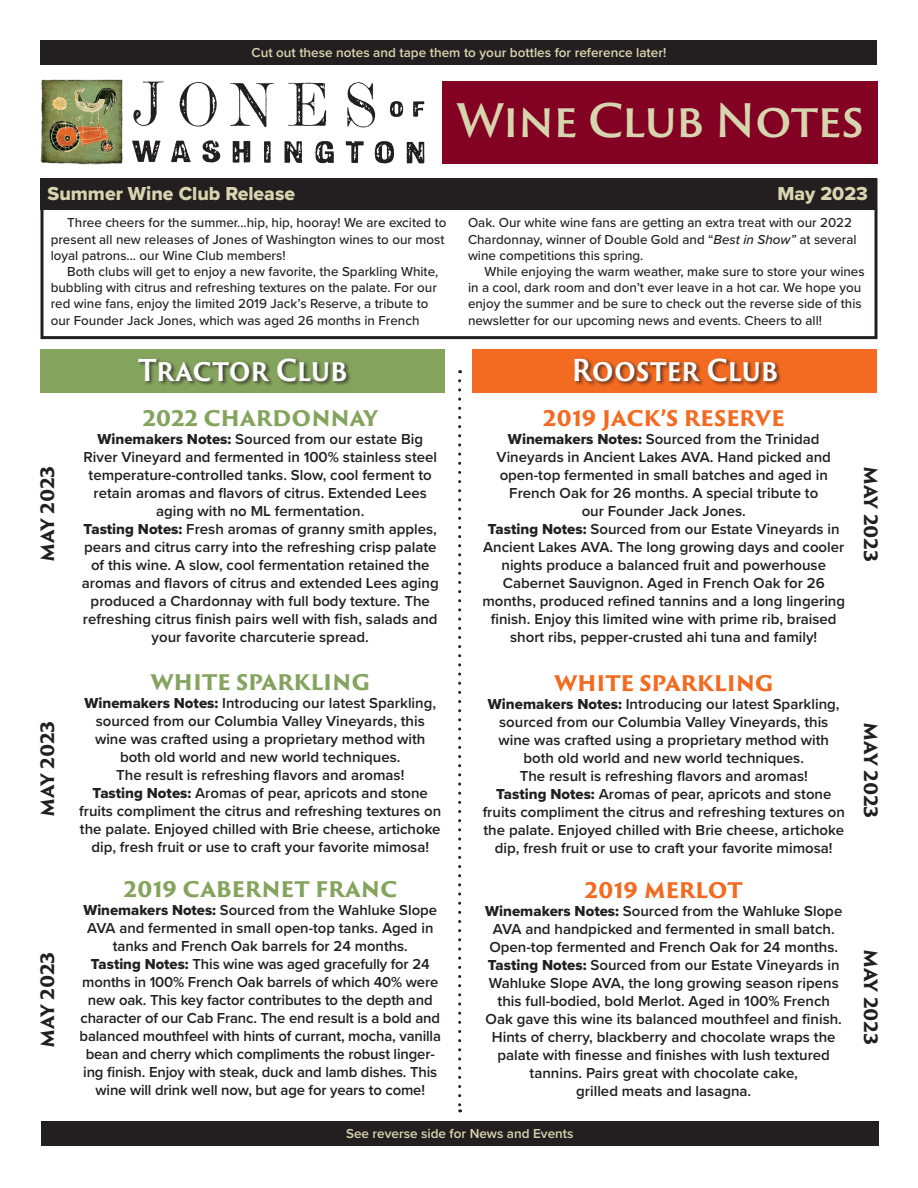
<style>
.page{position:relative;width:918px;height:1188px;background:#fff}
.page>*{position:absolute;margin:0;border:0;box-sizing:border-box;transform-origin:0 0}
.t1{font:600 45px "Trajan Sans Pro";letter-spacing:-.03em;color:#d7d5af}
.t2{font:700 29.4px "Trajan Sans Pro";letter-spacing:-.01em;color:#fff;scale:.9 1}
.t3{font:900 21px "Trajan Sans Pro";letter-spacing:-.005em;color:#84a45e}
.t4{font:900 21px "Trajan Sans Pro";letter-spacing:-.005em;color:#f36a21}
.t5{font:19.5px "Proxima Nova Extrabld";color:#d7d5af}
.t6{font:900 18px "Trajan Sans Pro";color:#231f20}
.t7{font:600 15px/18px "Proxima Nova";color:#231f20;text-align:center}
.t8{font:500 13.5px/16.2px "Proxima Nova";color:#231f20}
.t9{font:600 13.5px "Proxima Nova";color:#d7d5af}
.s1{font-style:italic}
.s2{font-family:"Proxima Nova Extrabld";font-weight:400}
</style>
<div class="page">
<img style="left:40px;top:79px;width:83px;height:86px">
<img style="left:132px;top:81px;width:293px;height:83px">
<div style="left:40px;top:40px;width:838px;height:25px;background:#231f20"></div>
<div style="left:442px;top:81px;width:436px;height:82px;background:#830122"></div>
<div style="left:40px;top:178px;width:838px;height:31px;background:#231f20"></div>
<div style="left:40px;top:178px;width:838px;height:161px;border:3px solid #231f20"></div>
<svg style="left:458px;top:381px;width:3px;height:731px"></svg>
<div style="left:40px;top:350px;width:406px;height:43px;background:#84a45e"></div>
<div style="left:472px;top:350px;width:406px;height:43px;background:#f36a21"></div>
<div style="left:137px;top:357px;width:215px;height:29px;background:#231f20;opacity:.75"></div>
<div style="left:574px;top:357px;width:208px;height:29px;background:#231f20;opacity:.75"></div>
<div style="left:41px;top:1122px;width:837px;height:24px;background:#231f20"></div>
<p class="t9" style="left:252px;top:43px;width:416px">Cut out these notes and tape them to your bottles for reference later!</p>
<p class="t1" style="left:456px;top:87px;width:409px">Wine Club Notes</p>
<p class="t5" style="left:48px;top:179px;width:249px">Summer Wine Club Release</p>
<p class="t5" style="left:777px;top:179px;width:92px">May 2023</p>
<p class="t8" style="left:51px;top:214px;width:397px;text-indent:17px">Three cheers for the summer...hip, hip, hooray! We are excited to present all new releases of Jones of Washington wines to our most loyal patrons... our Wine Club members!</p>
<p class="t8" style="left:51px;top:263px;width:389px;text-indent:17px">Both clubs will get to enjoy a new favorite, the Sparkling White, bubbling with citrus and refreshing textures on the palate. For our red wine fans, enjoy the limited 2019 Jack’s Reserve, a tribute to our Founder Jack Jones, which was aged 26 months in French</p>
<p class="t8" style="left:468px;top:214px;width:390px">Oak. Our white wine fans are getting an extra treat with our 2022<br>Chardonnay, winner of Double Gold and “<span class="s1">Best in Show”</span> at several wine competitions this spring.</p>
<p class="t8" style="left:468px;top:263px;width:398px;text-indent:17px">While enjoying the warm weather, make sure to store your wines in a cool, dark room and don’t ever leave in a hot car. We hope you enjoy the summer and be sure to check out the reverse side of this newsletter for our upcoming news and events. Cheers to all!</p>
<p class="t6" style="left:33px;top:562px;width:98px;rotate:-90deg">MAY 2023</p>
<p class="t2" style="left:138px;top:348px;width:234px">Tractor Club</p>
<p class="t2" style="left:572px;top:348px;width:231px">Rooster Club</p>
<p class="t3" style="left:142px;top:402px;width:237px">2022 CHARDONNAY</p>
<p class="t7" style="left:83px;top:429px;width:355px"><span class="s2">Winemakers Notes:</span> Sourced from our estate Big River Vineyard and fermented in 100% stainless steel temperature-controlled tanks. Slow, cool ferment to retain aromas and flavors of citrus. Extended Lees aging with no ML fermentation.</p>
<p class="t7" style="left:82px;top:519px;width:358px"><span class="s2">Tasting Notes:</span> Fresh aromas of granny smith apples, pears and citrus carry into the refreshing crisp palate of this wine. A slow, cool fermentation retained the aromas and flavors of citrus and extended Lees aging produced a Chardonnay with full body texture. The refreshing citrus finish pairs well with fish, salads and your favorite charcuterie spread.</p>
<p class="t4" style="left:543px;top:402px;width:243px">2019 JACK’S RESERVE</p>
<p class="t7" style="left:497px;top:429px;width:336px"><span class="s2">Winemakers Notes:</span> Sourced from the Trinidad Vineyards in Ancient Lakes AVA. Hand picked and open-top fermented in small batches and aged in French Oak for 26 months. A special tribute to our Founder Jack Jones.</p>
<p class="t7" style="left:482px;top:519px;width:364px"><span class="s2">Tasting Notes:</span> Sourced from our Estate Vineyards in Ancient Lakes AVA. The long growing days and cooler nights produce a balanced fruit and powerhouse Cabernet Sauvignon. Aged in French Oak for 26 months, produced refined tannins and a long lingering finish. Enjoy this limited wine with prime rib, braised short ribs, pepper-crusted ahi tuna and family!</p>
<p class="t6" style="left:885px;top:466px;width:98px;rotate:90deg">MAY 2023</p>
<p class="t3" style="left:151px;top:666px;width:221px">WHITE SPARKLING</p>
<p class="t7" style="left:84px;top:693px;width:353px"><span class="s2">Winemakers Notes:</span> Introducing our latest Sparkling, sourced from our Columbia Valley Vineyards, this wine was crafted using a proprietary method with both old world and new world techniques.<br>The result is refreshing flavors and aromas!</p>
<p class="t7" style="left:79px;top:783px;width:364px"><span class="s2">Tasting Notes:</span> Aromas of pear, apricots and stone fruits compliment the citrus and refreshing textures on the palate. Enjoyed chilled with Brie cheese, artichoke dip, fresh fruit or use to craft your favorite mimosa!</p>
<p class="t4" style="left:554px;top:667px;width:221px">WHITE SPARKLING</p>
<p class="t7" style="left:488px;top:695px;width:353px"><span class="s2">Winemakers Notes:</span> Introducing our latest Sparkling, sourced from our Columbia Valley Vineyards, this wine was crafted using a proprietary method with both old world and new world techniques.<br>The result is refreshing flavors and aromas!</p>
<p class="t7" style="left:483px;top:785px;width:364px"><span class="s2">Tasting Notes:</span> Aromas of pear, apricots and stone fruits compliment the citrus and refreshing textures on the palate. Enjoyed chilled with Brie cheese, artichoke dip, fresh fruit or use to craft your favorite mimosa!</p>
<p class="t6" style="left:33px;top:817px;width:98px;rotate:-90deg">MAY 2023</p>
<p class="t6" style="left:885px;top:722px;width:98px;rotate:90deg">MAY 2023</p>
<p class="t6" style="left:33px;top:1048px;width:98px;rotate:-90deg">MAY 2023</p>
<p class="t3" style="left:124px;top:873px;width:275px">2019 CABERNET FRANC</p>
<p class="t7" style="left:83px;top:900px;width:355px"><span class="s2">Winemakers Notes:</span> Sourced from the Wahluke Slope<br>AVA and fermented in small open-top tanks. Aged in tanks and French Oak barrels for 24 months.</p>
<p class="t7" style="left:80px;top:954px;width:363px"><span class="s2">Tasting Notes:</span> This wine was aged gracefully for 24 months in 100% French Oak barrels of which 40% were new oak. This key factor contributes to the depth and character of our Cab Franc. The end result is a bold and balanced mouthfeel with hints of currant, mocha, vanilla bean and cherry which compliments the robust linger&shy;ing finish. Enjoy with steak, duck and lamb dishes. This wine will drink well now, but age for years to come!</p>
<p class="t4" style="left:585px;top:874px;width:160px">2019 MERLOT</p>
<p class="t7" style="left:485px;top:902px;width:359px;text-align:left"><span class="s2">Winemakers Notes:</span> Sourced from the Wahluke Slope<br>AVA and handpicked and fermented in small batch.<br>Open-top fermented and French Oak for 24 months.</p>
<p class="t7" style="left:486px;top:956px;width:358px"><span class="s2">Tasting Notes:</span> Sourced from our Estate Vineyards in Wahluke Slope AVA, the long growing season ripens this full-bodied, bold Merlot. Aged in 100% French Oak gave this wine its balanced mouthfeel and finish.<br>Hints of cherry, blackberry and chocolate wraps the palate with finesse and finishes with lush textured tannins. Pairs great with chocolate cake,<br>grilled meats and lasagna.</p>
<p class="t9" style="left:346px;top:1124px;width:229px">See reverse side for News and Events</p>
<p class="t6" style="left:885px;top:949px;width:98px;rotate:90deg">MAY 2023</p>
</div>
